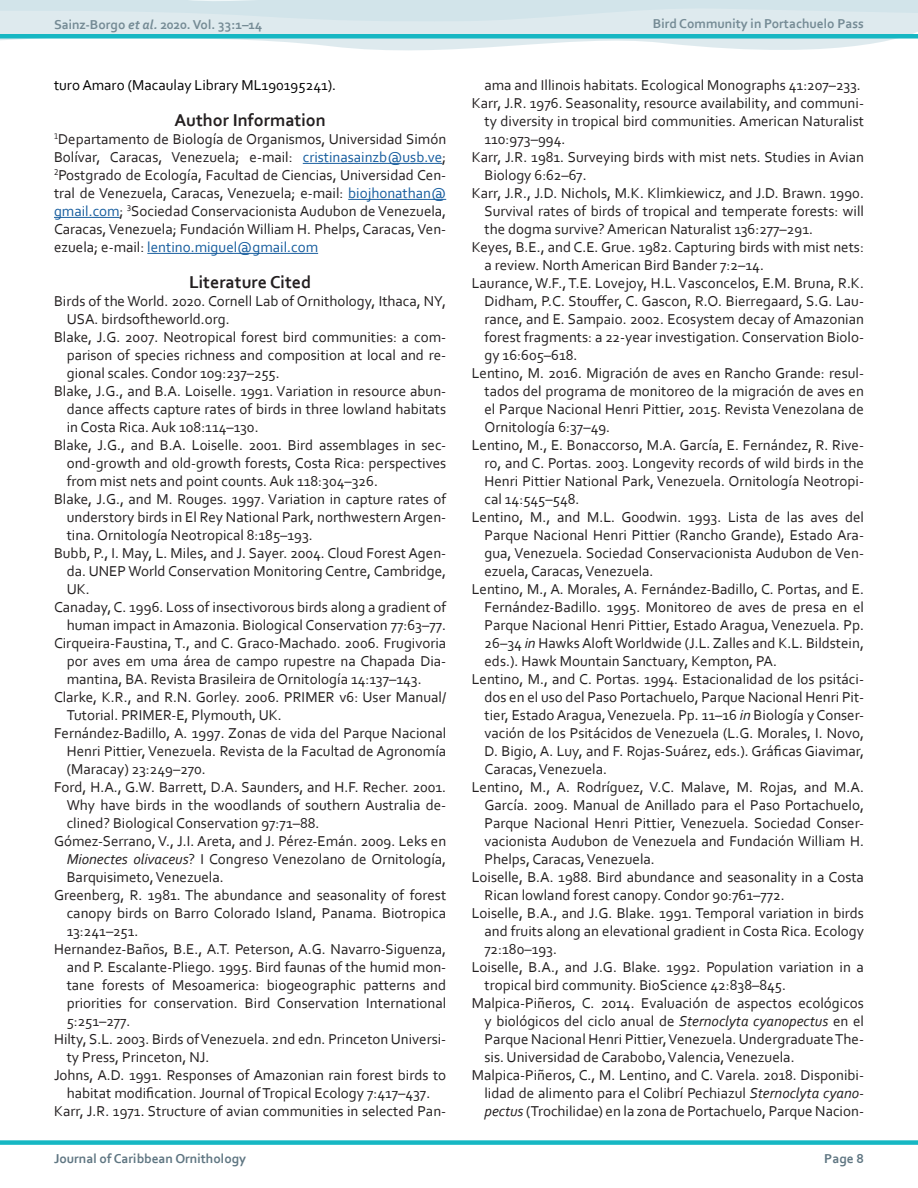
<style>
.page{position:relative;width:918px;height:1188px;background:#fff}
.page>*{position:absolute;margin:0;border:0;box-sizing:border-box;transform-origin:0 0}
.Body_Heading_1{font:700 18px "Corbel";color:#231f20}
.Citation{font:15px/18px "Corbel";color:#231f20;text-align:justify}
.Author_Info_text{font:15px/18px "Corbel";color:#231f20;text-align:justify}
.Author_Info_text-2{font:15px "Corbel";color:#000}
.t1{font:700 13.5px "Corbel";color:#758b95}
.t2{font:700 13.5px "Corbel";color:#5f7682}
.s1{font-style:italic}
.s2{color:#175d9e}
</style>
<div class="page">
<svg style="left:0;top:0;width:918px;height:51px;fill:#deeaee"></svg>
<div style="left:0;top:1140px;width:918px;height:5px;background:#16b7c3"></div>
<hr style="left:303px;top:163px;width:139px;height:1px;background:#175d9e">
<hr style="left:348px;top:199px;width:98px;height:1px;background:#175d9e">
<hr style="left:54px;top:217px;width:66px;height:1px;background:#175d9e">
<hr style="left:147px;top:253px;width:171px;height:1px;background:#175d9e">
<div style="left:0;top:34px;width:918px;height:5px;background:#16b7c3"></div>
<p class="t1" style="left:54px;top:16px;width:210px">Sainz-Borgo <span class="s1">et al.</span> 2020. Vol. 33:1–14</p>
<p class="t1" style="left:653px;top:15px;width:213px">Bird Community in Portachuelo Pass</p>
<p class="Author_Info_text-2" style="left:54px;top:76px;width:284px">turo Amaro (Macaulay Library ML190195241).</p>
<p class="Body_Heading_1" style="left:174px;top:109px;width:153px">Author Information</p>
<p class="Author_Info_text" style="left:54px;top:130px;width:394px"><sup>1</sup>Departamento de Biología de Organismos, Universidad Simón Bolívar, Caracas, Venezuela; e-mail: <span class="s2">cristinasainzb@usb.ve</span>; <sup>2</sup>Postgrado de Ecología, Facultad de Ciencias, Universidad Cen&shy;tral de Venezuela, Caracas, Venezuela; e-mail: <span class="s2">biojhonathan@ gmail.com</span>; <sup>3</sup>Sociedad Conservacionista Audubon de Venezuela, Caracas, Venezuela; Fundación William H. Phelps, Caracas, Ven&shy;ezuela; e-mail: <span class="s2">lentino.miguel@gmail.com</span></p>
<p class="Body_Heading_1" style="left:189px;top:271px;width:124px">Literature Cited</p>
<p class="Citation" style="left:67px;top:292px;width:381px;text-indent:-13px">Birds of the World. 2020. Cornell Lab of Ornithology, Ithaca, NY,<br>USA. birdsoftheworld.org.</p>
<p class="Citation" style="left:67px;top:328px;width:381px;text-indent:-13px">Blake, J.G. 2007. Neotropical forest bird communities: a com&shy;parison of species richness and composition at local and re&shy;gional scales. Condor 109:237–255.</p>
<p class="Citation" style="left:67px;top:382px;width:381px;text-indent:-13px">Blake, J.G., and B.A. Loiselle. 1991. Variation in resource abun&shy;dance affects capture rates of birds in three lowland habitats in Costa Rica. Auk 108:114–130.</p>
<p class="Citation" style="left:67px;top:436px;width:381px;text-indent:-13px">Blake, J.G., and B.A. Loiselle. 2001. Bird assemblages in sec&shy;ond-growth and old-growth forests, Costa Rica: perspectives from mist nets and point counts. Auk 118:304–326.</p>
<p class="Citation" style="left:67px;top:490px;width:381px;text-indent:-13px">Blake, J.G., and M. Rouges. 1997. Variation in capture rates of understory birds in El Rey National Park, northwestern Argen&shy;tina. Ornitología Neotropical 8:185–193.</p>
<p class="Citation" style="left:67px;top:544px;width:381px;text-indent:-13px">Bubb, P., I. May, L. Miles, and J. Sayer. 2004. Cloud Forest Agen&shy;da. UNEP World Conservation Monitoring Centre, Cambridge, UK.</p>
<p class="Citation" style="left:54px;top:598px;width:394px;text-align:right">Canaday, C. 1996. Loss of insectivorous birds along a gradient of human impact in Amazonia. Biological Conservation 77:63–77.</p>
<p class="Citation" style="left:67px;top:634px;width:381px;text-indent:-13px">Cirqueira-Faustina, T., and C. Graco-Machado. 2006. Frugivoria por aves em uma área de campo rupestre na Chapada Dia&shy;mantina, BA. Revista Brasileira de Ornitología 14:137–143.</p>
<p class="Citation" style="left:67px;top:688px;width:381px;text-indent:-13px">Clarke, K.R., and R.N. Gorley. 2006. PRIMER v6: User Manual/<br>Tutorial. PRIMER-E, Plymouth, UK.</p>
<p class="Citation" style="left:67px;top:724px;width:381px;text-indent:-13px">Fernández-Badillo, A. 1997. Zonas de vida del Parque Nacional Henri Pittier, Venezuela. Revista de la Facultad de Agronomía (Maracay) 23:249–270.</p>
<p class="Citation" style="left:67px;top:778px;width:381px;text-indent:-13px">Ford, H.A., G.W. Barrett, D.A. Saunders, and H.F. Recher. 2001.<br>Why have birds in the woodlands of southern Australia de&shy;clined? Biological Conservation 97:71–88.</p>
<p class="Citation" style="left:67px;top:832px;width:381px;text-indent:-13px">Gómez-Serrano, V., J.I. Areta, and J. Pérez-Emán. 2009. Leks en <span class="s1">Mionectes olivaceus</span>? I Congreso Venezolano de Ornitología, Barquisimeto, Venezuela.</p>
<p class="Citation" style="left:67px;top:886px;width:381px;text-indent:-13px">Greenberg, R. 1981. The abundance and seasonality of forest canopy birds on Barro Colorado Island, Panama. Biotropica 13:241–251.</p>
<p class="Citation" style="left:67px;top:940px;width:381px;text-indent:-13px">Hernandez-Baños, B.E., A.T. Peterson, A.G. Navarro-Siguenza, and P. Escalante-Pliego. 1995. Bird faunas of the humid mon&shy;tane forests of Mesoamerica: biogeographic patterns and priorities for conservation. Bird Conservation International 5:251–277.</p>
<p class="Citation" style="left:67px;top:1030px;width:381px;text-indent:-13px">Hilty, S.L. 2003. Birds of Venezuela. 2nd edn. Princeton Universi&shy;ty Press, Princeton, NJ.</p>
<p class="Citation" style="left:54px;top:1066px;width:394px;text-align:center">Johns, A.D. 1991. Responses of Amazonian rain forest birds to habitat modification. Journal of Tropical Ecology 7:417–437.</p>
<p class="Citation" style="left:54px;top:1102px;width:394px">Karr, J.R. 1971. Structure of avian communities in selected Pan-</p>
<p class="Citation" style="left:485px;top:76px;width:378px">ama and Illinois habitats. Ecological Monographs 41:207–233.</p>
<p class="Citation" style="left:485px;top:94px;width:381px;text-indent:-13px">Karr, J.R. 1976. Seasonality, resource availability, and communi&shy;ty diversity in tropical bird communities. American Naturalist 110:973–994.</p>
<p class="Citation" style="left:485px;top:148px;width:381px;text-indent:-13px">Karr, J.R. 1981. Surveying birds with mist nets. Studies in Avian<br>Biology 6:62–67.</p>
<p class="Citation" style="left:485px;top:184px;width:381px;text-indent:-13px">Karr, J.R., J.D. Nichols, M.K. Klimkiewicz, and J.D. Brawn. 1990.<br>Survival rates of birds of tropical and temperate forests: will the dogma survive? American Naturalist 136:277–291.</p>
<p class="Citation" style="left:485px;top:238px;width:381px;text-indent:-13px">Keyes, B.E., and C.E. Grue. 1982. Capturing birds with mist nets: a review. North American Bird Bander 7:2–14.</p>
<p class="Citation" style="left:485px;top:274px;width:381px;text-indent:-13px">Laurance, W.F., T.E. Lovejoy, H.L. Vasconcelos, E.M. Bruna, R.K.<br>Didham, P.C. Stouffer, C. Gascon, R.O. Bierregaard, S.G. Lau&shy;rance, and E. Sampaio. 2002. Ecosystem decay of Amazonian forest fragments: a 22-year investigation. Conservation Biolo&shy;gy 16:605–618.</p>
<p class="Citation" style="left:485px;top:364px;width:381px;text-indent:-13px">Lentino, M. 2016. Migración de aves en Rancho Grande: resul&shy;tados del programa de monitoreo de la migración de aves en el Parque Nacional Henri Pittier, 2015. Revista Venezolana de Ornitología 6:37–49.</p>
<p class="Citation" style="left:485px;top:436px;width:381px;text-indent:-13px">Lentino, M., E. Bonaccorso, M.A. García, E. Fernández, R. Rive&shy;ro, and C. Portas. 2003. Longevity records of wild birds in the Henri Pittier National Park, Venezuela. Ornitología Neotropi&shy;cal 14:545–548.</p>
<p class="Citation" style="left:485px;top:508px;width:381px;text-indent:-13px">Lentino, M., and M.L. Goodwin. 1993. Lista de las aves del Parque Nacional Henri Pittier (Rancho Grande), Estado Ara&shy;gua, Venezuela. Sociedad Conservacionista Audubon de Ven&shy;ezuela, Caracas, Venezuela.</p>
<p class="Citation" style="left:485px;top:580px;width:381px;text-indent:-13px">Lentino, M., A. Morales, A. Fernández-Badillo, C. Portas, and E.<br>Fernández-Badillo. 1995. Monitoreo de aves de presa en el Parque Nacional Henri Pittier, Estado Aragua, Venezuela. Pp.<br>26–34 <span class="s1">in</span> Hawks Aloft Worldwide (J.L. Zalles and K.L. Bildstein, eds.). Hawk Mountain Sanctuary, Kempton, PA.</p>
<p class="Citation" style="left:485px;top:670px;width:381px;text-indent:-13px">Lentino, M., and C. Portas. 1994. Estacionalidad de los psitáci&shy;dos en el uso del Paso Portachuelo, Parque Nacional Henri Pit&shy;tier, Estado Aragua, Venezuela. Pp. 11–16 <span class="s1">in</span> Biología y Conser&shy;vación de los Psitácidos de Venezuela (L.G. Morales, I. Novo, D. Bigio, A. Luy, and F. Rojas-Suárez, eds.). Gráficas Giavimar, Caracas, Venezuela.</p>
<p class="Citation" style="left:485px;top:778px;width:381px;text-indent:-13px">Lentino, M., A. Rodríguez, V.C. Malave, M. Rojas, and M.A.<br>García. 2009. Manual de Anillado para el Paso Portachuelo, Parque Nacional Henri Pittier, Venezuela. Sociedad Conser&shy;vacionista Audubon de Venezuela and Fundación William H.<br>Phelps, Caracas, Venezuela.</p>
<p class="Citation" style="left:485px;top:868px;width:381px;text-indent:-13px">Loiselle, B.A. 1988. Bird abundance and seasonality in a Costa<br>Rican lowland forest canopy. Condor 90:761–772.</p>
<p class="Citation" style="left:485px;top:904px;width:381px;text-indent:-13px">Loiselle, B.A., and J.G. Blake. 1991. Temporal variation in birds and fruits along an elevational gradient in Costa Rica. Ecology 72:180–193.</p>
<p class="Citation" style="left:485px;top:958px;width:381px;text-indent:-13px">Loiselle, B.A., and J.G. Blake. 1992. Population variation in a tropical bird community. BioScience 42:838–845.</p>
<p class="Citation" style="left:485px;top:994px;width:381px;text-indent:-13px">Malpica-Piñeros, C. 2014. Evaluación de aspectos ecológicos y biológicos del ciclo anual de <span class="s1">Sternoclyta cyanopectus</span> en el Parque Nacional Henri Pittier, Venezuela. Undergraduate The&shy;sis. Universidad de Carabobo, Valencia, Venezuela.</p>
<p class="Citation" style="left:485px;top:1066px;width:381px;text-indent:-13px">Malpica-Piñeros, C., M. Lentino, and C. Varela. 2018. Disponibi&shy;lidad de alimento para el Colibrí Pechiazul <span class="s1">Sternoclyta cyano&shy;pectus</span> (Trochilidae) en la zona de Portachuelo, Parque Nacion-</p>
<p class="t2" style="left:54px;top:1150px;width:194px">Journal of Caribbean Ornithology</p>
<p class="t2" style="left:824px;top:1150px;width:41px">Page 8</p>
</div>
